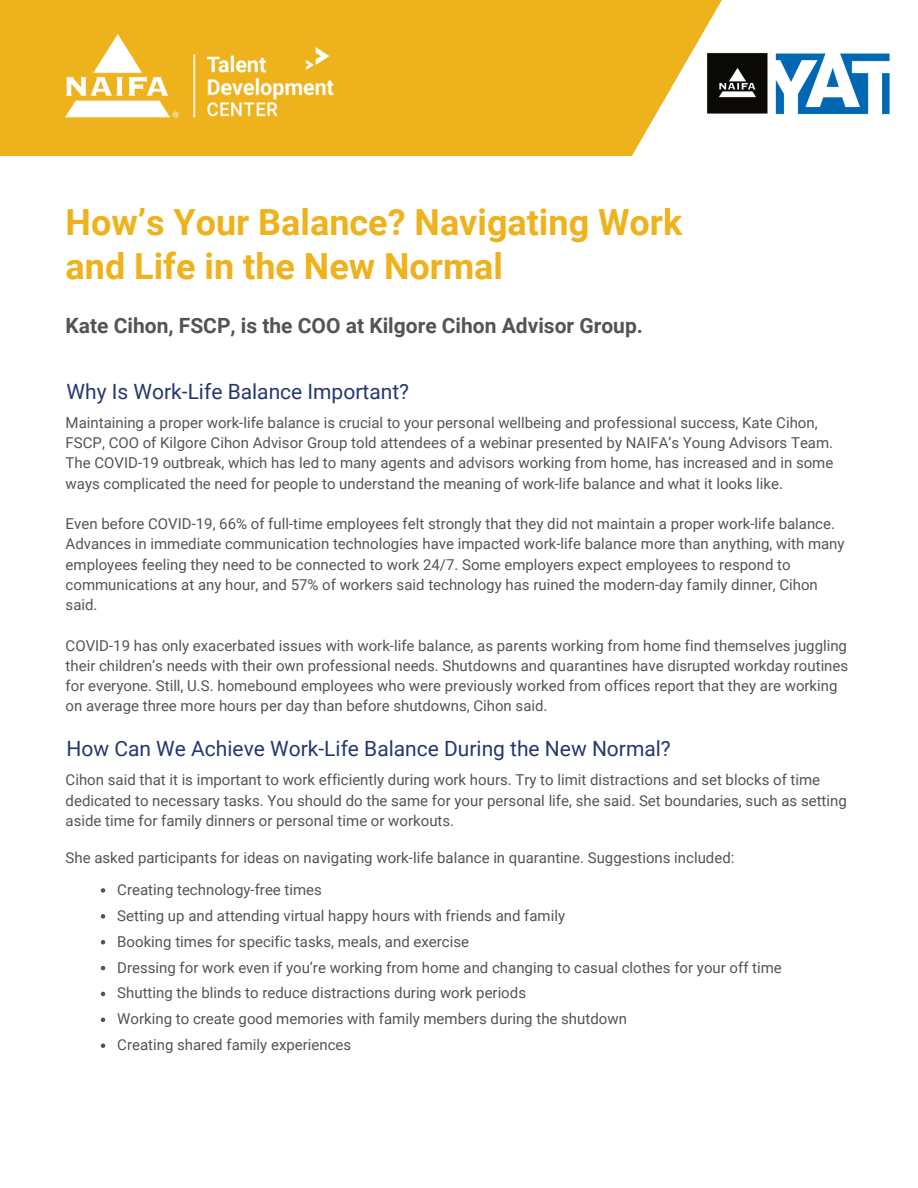
<style>
.page{position:relative;width:918px;height:1188px;background:#fff}
.page>*{position:absolute;margin:0;border:0;box-sizing:border-box;transform-origin:0 0}
.t1{font:700 36px/43.8px "Roboto";color:#eeb21c}
.t2{font:21px "Roboto";color:#25386d}
.t3{font:700 21px "Roboto";color:#545454}
.t4{font:15px/20.2px "Roboto";color:#545454}
</style>
<div class="page">
<div style="left:0;top:0;width:918px;height:156px;background:#eeb21c"></div>
<img style="left:66px;top:35px;width:267px;height:83px">
<svg style="left:632px;top:0;width:286px;height:156px;fill:#fff"></svg>
<img style="left:697px;top:44px;width:206px;height:82px">
<svg style="left:101px;top:888px;width:4px;height:5px"></svg>
<svg style="left:101px;top:914px;width:4px;height:5px"></svg>
<svg style="left:101px;top:940px;width:4px;height:4px"></svg>
<svg style="left:101px;top:966px;width:4px;height:4px"></svg>
<svg style="left:101px;top:992px;width:4px;height:4px"></svg>
<svg style="left:101px;top:1018px;width:4px;height:4px"></svg>
<svg style="left:101px;top:1043px;width:4px;height:5px"></svg>
<h1 class="t1" style="left:66px;top:201px;width:618px">How’s Your Balance? Navigating Work and Life in the New Normal</h1>
<h2 class="t3" style="left:66px;top:313px;width:579px">Kate Cihon, FSCP, is the COO at Kilgore Cihon Advisor Group.</h2>
<h2 class="t2" style="left:67px;top:380px;width:344px">Why Is Work-Life Balance Important?</h2>
<p class="t4" style="left:66px;top:413px;width:769px">Maintaining a proper work-life balance is crucial to your personal wellbeing and professional success, Kate Cihon, FSCP, COO of Kilgore Cihon Advisor Group told attendees of a webinar presented by NAIFA’s Young Advisors Team.<br>The COVID-19 outbreak, which has led to many agents and advisors working from home, has increased and in some ways complicated the need for people to understand the meaning of work-life balance and what it looks like.</p>
<p class="t4" style="left:66px;top:514px;width:781px">Even before COVID-19, 66% of full-time employees felt strongly that they did not maintain a proper work-life balance.<br>Advances in immediate communication technologies have impacted work-life balance more than anything, with many employees feeling they need to be connected to work 24/7. Some employers expect employees to respond to communications at any hour, and 57% of workers said technology has ruined the modern-day family dinner, Cihon said.</p>
<p class="t4" style="left:66px;top:635px;width:784px">COVID-19 has only exacerbated issues with work-life balance, as parents working from home find themselves juggling their children’s needs with their own professional needs. Shutdowns and quarantines have disrupted workday routines for everyone. Still, U.S. homebound employees who were previously worked from offices report that they are working on average three more hours per day than before shutdowns, Cihon said.</p>
<h2 class="t2" style="left:67px;top:737px;width:606px">How Can We Achieve Work-Life Balance During the New Normal?</h2>
<p class="t4" style="left:66px;top:770px;width:783px">Cihon said that it is important to work efficiently during work hours. Try to limit distractions and set blocks of time dedicated to necessary tasks. You should do the same for your personal life, she said. Set boundaries, such as setting aside time for family dinners or personal time or workouts.</p>
<p class="t4" style="left:66px;top:848px;width:670px">She asked participants for ideas on navigating work-life balance in quarantine. Suggestions included:</p>
<p class="t4" style="left:117px;top:877px;width:666px;line-height:25.8px">Creating technology-free times<br>Setting up and attending virtual happy hours with friends and family<br>Booking times for specific tasks, meals, and exercise<br>Dressing for work even if you’re working from home and changing to casual clothes for your off time Shutting the blinds to reduce distractions during work periods<br>Working to create good memories with family members during the shutdown<br>Creating shared family experiences</p>
</div>
